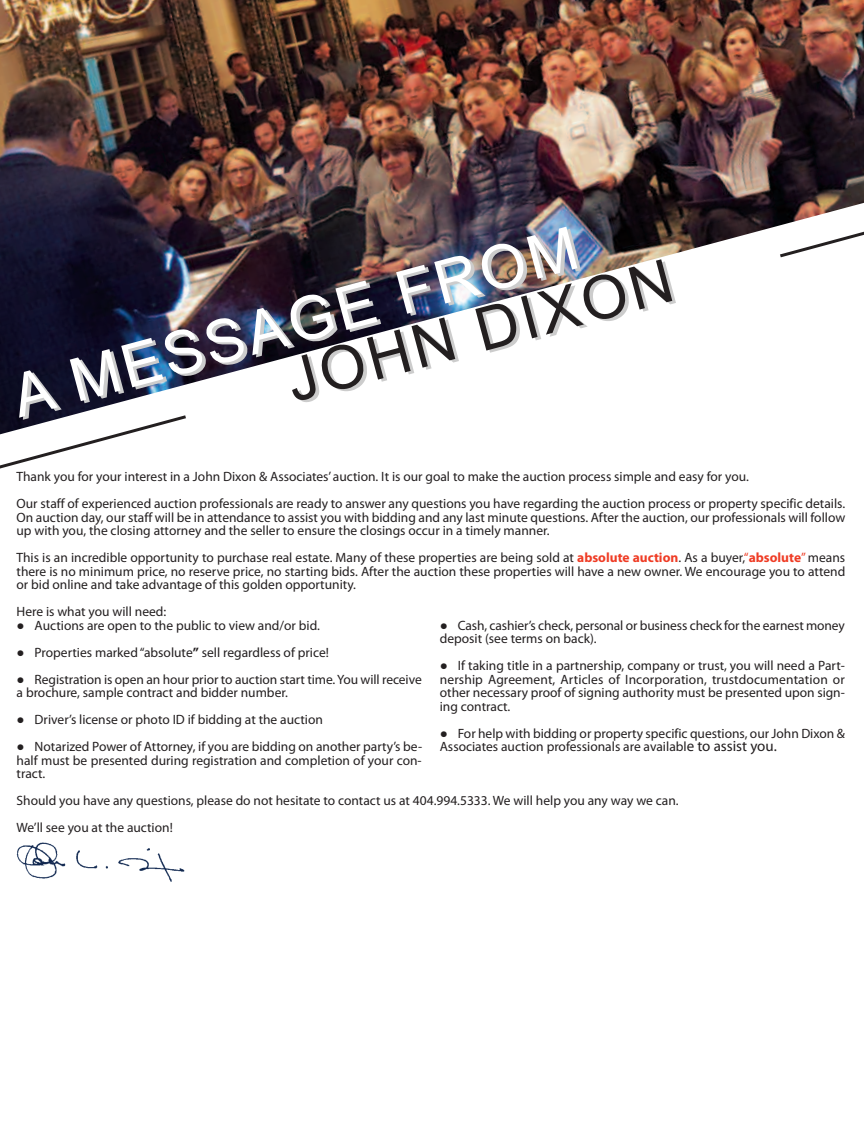
<style>
.page{position:relative;width:864px;height:1134px;background:#fff}
.page>*{position:absolute;margin:0;border:0;box-sizing:border-box;transform-origin:0 0}
.t1{font:60px "Arial";color:#fff}
.t2{font:60px "Arial";color:#231f20}
.t3{font:13.5px/13.5px "Myriad Pro";color:#231f20}
.s1{font-weight:700;color:#ef3c25}
.s2{color:#ef3c25}
.s3{font-family:"Arial"}
.s4{font-size:15px}
.s5{font-weight:700}
</style>
<div class="page">
<img style="left:0;top:0;width:864px;height:226px">
<svg style="left:0;top:226px;width:864px;height:243px"></svg>
<img style="left:178px;top:229px;width:610px;height:216px">
<img style="left:17px;top:842px;width:167px;height:40px">
<h1 class="t1" style="left:5px;top:364px;width:584px;rotate:-15deg">A MESSAGE FROM</h1>
<h1 class="t2" style="left:279px;top:348px;width:398px;rotate:-15deg">JOHN DIXON</h1>
<p class="t3" style="left:17px;top:464px;width:830px;line-height:27px">Thank you for your interest in a John Dixon &amp; Associates’ auction. It is our goal to make the auction process simple and easy for you.<br>Our staff of experienced auction professionals are ready to answer any questions you have regarding the auction process or property specific details.</p>
<p class="t3" style="left:17px;top:512px;width:830px">On auction day, our staff will be in attendance to assist you with bidding and any last minute questions. After the auction, our professionals will follow up with you, the closing attorney and the seller to ensure the closings occur in a timely manner.</p>
<p class="t3" style="left:17px;top:552px;width:830px;text-align:justify">This is an incredible opportunity to purchase real estate. Many of these properties are being sold at <span class="s1">absolute auction</span>. As a buyer,<span class="s2">“</span><span class="s1">absolute</span><span class="s2">”</span> means there is no minimum price, no reserve price, no starting bids. After the auction these properties will have a new owner. We encourage you to attend or bid online and take advantage of this golden opportunity.</p>
<p class="t3" style="left:17px;top:606px;width:151px">Here is what you will need:</p>
<p class="t3" style="left:440px;top:619px;width:407px"><span class="s3">●</span> Cash, cashier’s check, personal or business check for the earnest money deposit (see terms on back).</p>
<p class="t3" style="left:440px;top:660px;width:407px;text-align:justify"><span class="s3">●</span> If taking title in a partnership, company or trust, you will need a Part&shy;nership Agreement, Articles of Incorporation, trustdocumentation or other necessary proof of signing authority must be presented upon sign&shy;ing contract.</p>
<p class="t3" style="left:440px;top:727px;width:407px"><span class="s3">●</span> For help with bidding or property specific questions, our John Dixon &amp;<br>Associates auction professionals are availabl<span class="s4">e to assist you.</span></p>
<p class="t3" style="left:17px;top:619px;width:305px"><span class="s3">●</span> Auctions are open to the public to view and/or bid.</p>
<p class="t3" style="left:17px;top:646px;width:314px"><span class="s3">●</span> Properties marked“absolute<span class="s5">”</span> sell regardless of price!</p>
<p class="t3" style="left:17px;top:673px;width:407px"><span class="s3">●</span> Registration is open an hour prior to auction start time.You will receive a brochure, sample contract and bidder number.</p>
<p class="t3" style="left:17px;top:714px;width:308px"><span class="s3">●</span> Driver’s license or photo ID if bidding at the auction</p>
<p class="t3" style="left:17px;top:741px;width:407px;text-align:justify"><span class="s3">●</span> Notarized Power of Attorney, if you are bidding on another party’s be&shy;half must be presented during registration and completion of your con&shy;tract.</p>
<p class="t3" style="left:17px;top:788px;width:664px;line-height:27px">Should you have any questions, please do not hesitate to contact us at 404.994.5333. We will help you any way we can.<br>We’ll see you at the auction!</p>
</div>
